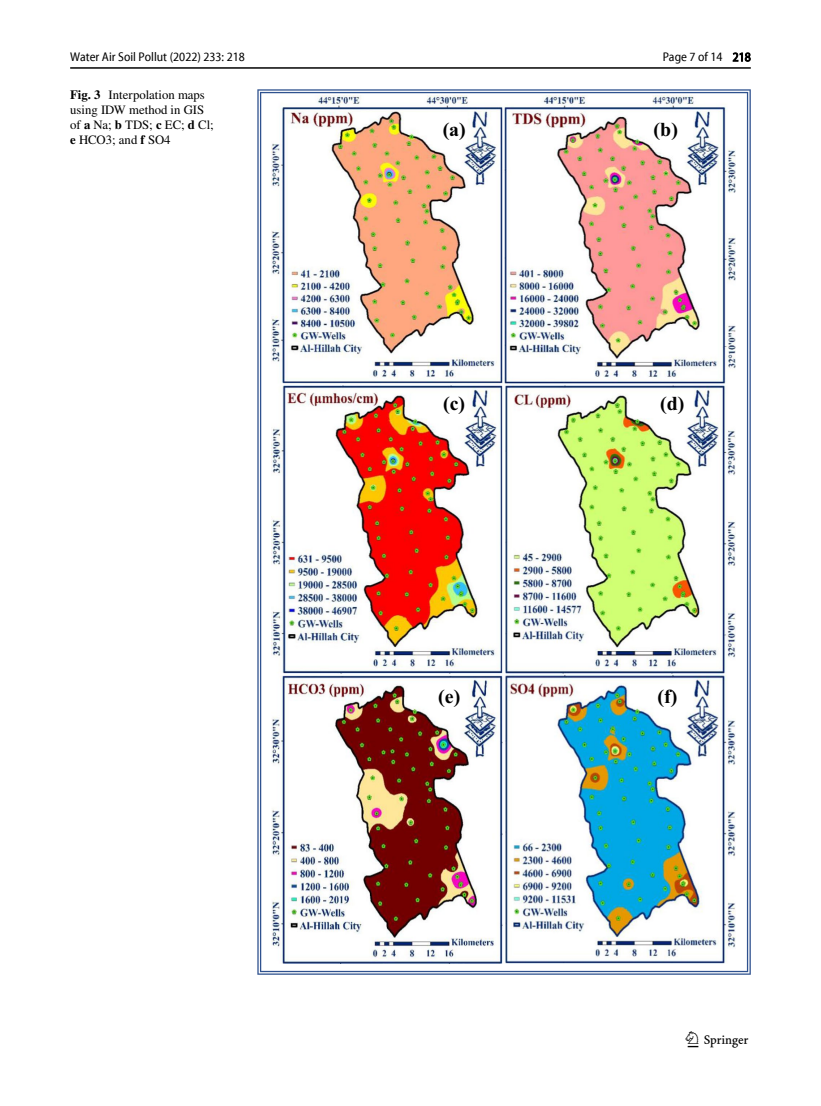
<style>
.page{position:relative;width:821px;height:1106px;background:#fff}
.page>*{position:absolute;margin:0;border:0;box-sizing:border-box;transform-origin:0 0}
.t1{font:22.5px "Springnew Regular 3";color:#000}
.t2{font:700 19.8px "Times New Roman";color:#000}
.t3{font:12.75px/15px "STIX";color:#000}
.t4{font:semi-condensed 12.75px "Myriad Pro Unic";color:#000}
.s1{font-weight:700}
</style>
<div class="page">
<hr style="left:70px;top:67px;width:680px;height:2px;background:#000">
<img style="left:257px;top:89px;width:493px;height:885px">
<p class="t4" style="left:70px;top:52px;width:176px">Water Air Soil Pollut (2022) 233: 218</p>
<p class="t3" style="left:70px;top:88px;width:145px"><span class="s1">Fig. 3</span> Interpolation maps using IDW method in GIS of <span class="s1">a</span> Na; <span class="s1">b</span> TDS; <span class="s1">c</span> EC; <span class="s1">d</span> Cl; <span class="s1">e</span> HCO3; and <span class="s1">f</span> SO4</p>
<p class="t4" style="left:662px;top:52px;width:90px">Page 7 of 14 218</p>
<h2 class="t2" style="left:442px;top:115px;width:25px">(a)</h2>
<h2 class="t2" style="left:653px;top:115px;width:26px">(b)</h2>
<h2 class="t2" style="left:443px;top:389px;width:23px">(c)</h2>
<h2 class="t2" style="left:660px;top:389px;width:26px">(d)</h2>
<h2 class="t2" style="left:438px;top:682px;width:24px">(e)</h2>
<h2 class="t2" style="left:657px;top:682px;width:21px">(f)</h2>
<h1 class="t1" style="left:687px;top:1031px;width:62px">1 3</h1>
</div>
